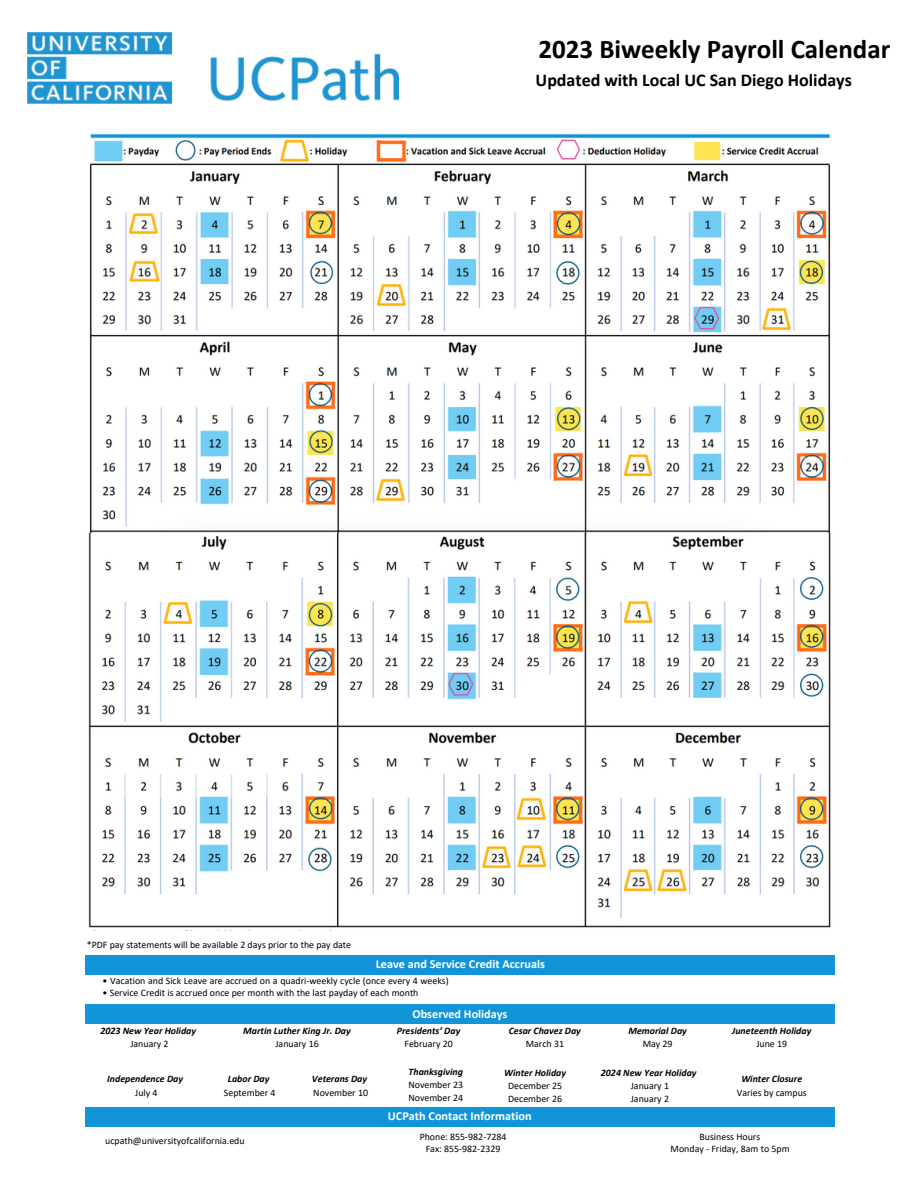
<style>
.page{position:relative;width:918px;height:1188px;background:#fff}
.page>*{position:absolute;margin:0;border:0;box-sizing:border-box;transform-origin:0 0}
.t1{font:700 27px "Calibri";color:#000}
.t2{font:700 18px "Calibri";color:#000}
.t3{font:700 12.3px "Calibri";color:#fff}
.t4{font:9.9px/12.3px "Calibri";color:#000;text-align:center}
.t5{font:italic 700 9.9px "Calibri";color:#000}
</style>
<div class="page">
<img style="left:27px;top:32px;width:371px;height:71px">
<div style="left:86px;top:955px;width:749px;height:20px;background:#1295d8"></div>
<div style="left:86px;top:1005px;width:749px;height:19px;background:#1295d8"></div>
<div style="left:86px;top:1107px;width:749px;height:19px;background:#1295d8"></div>
<img style="left:88px;top:133px;width:743px;height:798px">
<div style="left:762px;top:867px;width:9px;height:29px;background:#fff"></div>
<div style="left:764px;top:865px;width:26px;height:9px;background:#fff"></div>
<div style="left:768px;top:887px;width:22px;height:9px;background:#fff"></div>
<div style="left:785px;top:869px;width:7px;height:29px;background:#fff"></div>
<p class="t1" style="left:539px;top:38px;width:353px">2023 Biweekly Payroll Calendar</p>
<p class="t2" style="left:536px;top:72px;width:318px">Updated with Local UC San Diego Holidays</p>
<p class="t4" style="left:87px;top:940px;width:266px">*PDF pay statements will be available 2 days prior to the pay date</p>
<p class="t4" style="left:103px;top:975px;width:348px">• Vacation and Sick Leave are accrued on a quadri-weekly cycle (once every 4 weeks)</p>
<p class="t4" style="left:103px;top:988px;width:317px">• Service Credit is accrued once per month with the last payday of each month</p>
<p class="t3" style="left:376px;top:959px;width:171px">Leave and Service Credit Accruals</p>
<p class="t3" style="left:412px;top:1008px;width:97px">Observed Holidays</p>
<p class="t5" style="left:101px;top:1027px;width:97px">2023 New Year Holiday</p>
<p class="t4" style="left:130px;top:1039px;width:40px">January 2</p>
<p class="t5" style="left:243px;top:1027px;width:109px">Martin Luther King Jr. Day</p>
<p class="t4" style="left:275px;top:1039px;width:45px">January 16</p>
<p class="t5" style="left:397px;top:1027px;width:65px">Presidents’ Day</p>
<p class="t4" style="left:405px;top:1039px;width:50px">February 20</p>
<p class="t5" style="left:509px;top:1027px;width:74px">Cesar Chavez Day</p>
<p class="t4" style="left:526px;top:1039px;width:40px">March 31</p>
<p class="t5" style="left:628px;top:1027px;width:60px">Memorial Day</p>
<p class="t4" style="left:643px;top:1039px;width:31px">May 29</p>
<p class="t5" style="left:732px;top:1027px;width:81px">Juneteenth Holiday</p>
<p class="t4" style="left:756px;top:1039px;width:32px">June 19</p>
<p class="t5" style="left:107px;top:1075px;width:77px">Independence Day</p>
<p class="t4" style="left:135px;top:1087px;width:24px">July 4</p>
<p class="t5" style="left:228px;top:1075px;width:43px">Labor Day</p>
<p class="t4" style="left:224px;top:1087px;width:53px">September 4</p>
<p class="t5" style="left:312px;top:1075px;width:57px">Veterans Day</p>
<p class="t4" style="left:313px;top:1087px;width:56px">November 10</p>
<p class="t5" style="left:409px;top:1067px;width:56px">Thanksgiving</p>
<p class="t4" style="left:408px;top:1079px;width:56px">November 23</p>
<p class="t4" style="left:408px;top:1092px;width:56px">November 24</p>
<p class="t5" style="left:504px;top:1068px;width:64px">Winter Holiday</p>
<p class="t4" style="left:508px;top:1080px;width:55px">December 25</p>
<p class="t4" style="left:508px;top:1094px;width:55px">December 26</p>
<p class="t5" style="left:601px;top:1068px;width:97px">2024 New Year Holiday</p>
<p class="t4" style="left:631px;top:1080px;width:40px">January 1</p>
<p class="t4" style="left:631px;top:1094px;width:40px">January 2</p>
<p class="t5" style="left:741px;top:1075px;width:62px">Winter Closure</p>
<p class="t4" style="left:737px;top:1087px;width:72px">Varies by campus</p>
<p class="t3" style="left:388px;top:1111px;width:145px">UCPath Contact Information</p>
<p class="t4" style="left:105px;top:1135px;width:141px">ucpath@universityofcalifornia.edu</p>
<p class="t4" style="left:420px;top:1131px;width:88px">Phone: 855-982-7284<br>Fax: 855-982-2329</p>
<p class="t4" style="left:699px;top:1131px;width:62px">Business Hours</p>
<p class="t4" style="left:671px;top:1143px;width:120px">Monday - Friday, 8am to 5pm</p>
</div>
